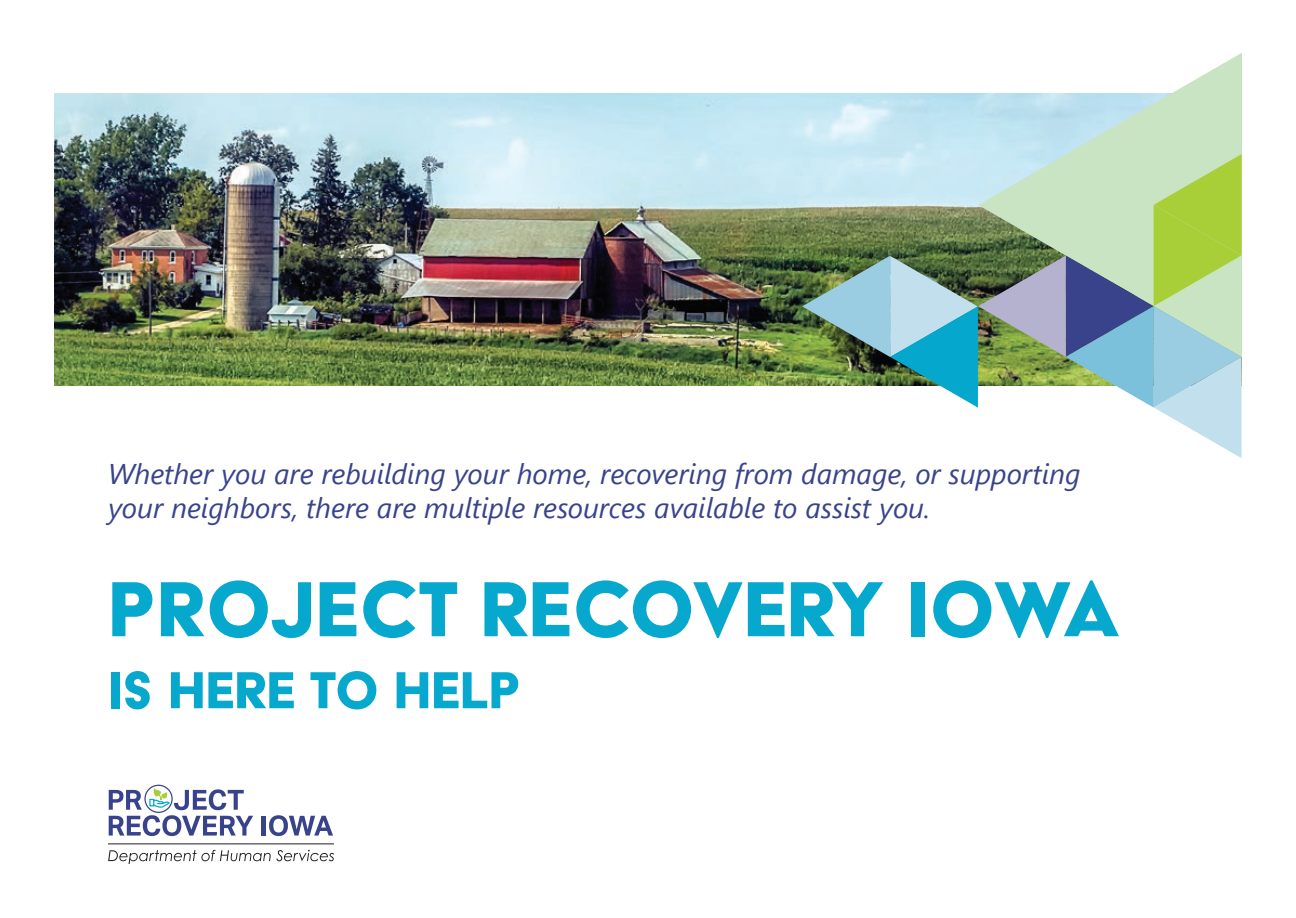
<style>
.page{position:relative;width:1296px;height:918px;background:#fff}
.page>*{position:absolute;margin:0;border:0;box-sizing:border-box;transform-origin:0 0}
.t1{font:90px "Acier BAT Text Solid";color:#06a8cd}
.t2{font:60px "Acier BAT Text Solid";color:#06a8cd}
.t3{font:italic 28.5px/34.2px "Segoe UI";color:#38438b}
</style>
<div class="page">
<img style="left:54px;top:93px;width:924px;height:293px">
<svg style="left:978px;top:53px;width:264px;height:101px"></svg>
<svg style="left:802px;top:154px;width:440px;height:304px"></svg>
<hr style="left:262px;top:816px;width:4px;height:20px;background:#38438b">
<svg style="left:269px;top:815px;width:64px;height:21px"></svg>
<svg style="left:108px;top:850px;width:226px;height:14px"></svg>
<hr style="left:108px;top:843px;width:226px;height:1px;background:#231f20">
<svg style="left:109px;top:788px;width:144px;height:48px"></svg>
<div style="left:144px;top:785px;width:29px;height:28px;border:1px solid #38438b;border-radius:50%"></div>
<p class="t3" style="left:108px;top:452px;width:974px">Whether you are rebuilding your home, recovering from damage, or supporting your neighbors, there are multiple resources available to assist you.</p>
<h1 class="t1" style="left:108px;top:562px;width:1014px">PROJECT RECOVERY IOWA</h1>
<h2 class="t2" style="left:108px;top:658px;width:415px">IS HERE TO HELP</h2>
</div>
